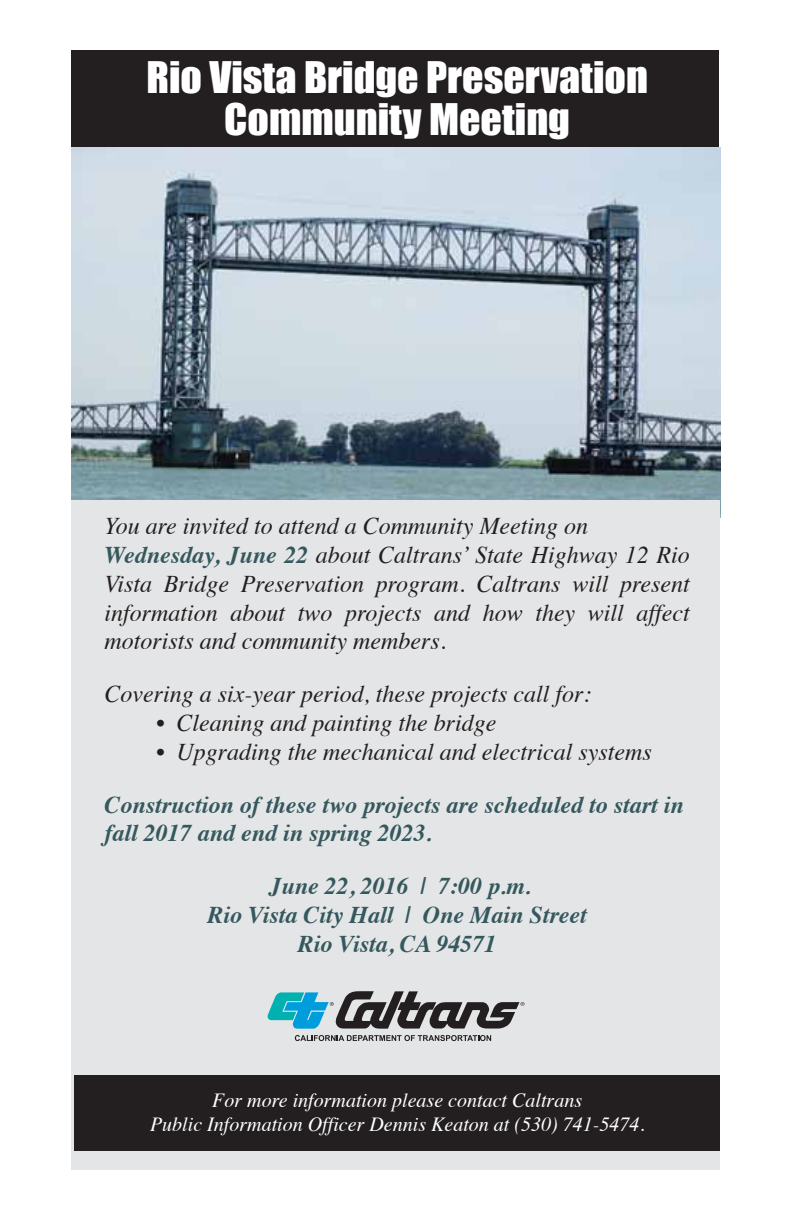
<style>
.page{position:relative;width:792px;height:1224px;background:#fff}
.page>*{position:absolute;margin:0;border:0;box-sizing:border-box;transform-origin:0 0}
.t1{font:40px/42px "Impact";color:#fff;text-align:center;scale:1.05 1}
.t2{font:italic 24px/28.8px "Times";color:#231f20}
.t3{font:italic 700 24px/28.8px "Times";color:#34585d}
.t4{font:italic 20px/24px "Times";color:#fff;text-align:center}
.s1{font-weight:700;color:#34585d}
</style>
<div class="page">
<div style="left:71px;top:50px;width:648px;height:98px;background:#231f20"></div>
<img style="left:72px;top:147px;width:648px;height:353px">
<div style="left:72px;top:500px;width:648px;height:670px;background:#e4e5e6"></div>
<div style="left:74px;top:1075px;width:646px;height:76px;background:#231f20"></div>
<svg style="left:267px;top:991px;width:257px;height:38px"></svg>
<svg style="left:295px;top:1035px;width:196px;height:6px"></svg>
<h1 class="t1" style="left:146px;top:55px;width:479px">Rio Vista Bridge Preservation<br>Community Meeting</h1>
<p class="t2" style="left:105px;top:510px;width:587px">You are invited to attend a Community Meeting on <span class="s1">Wednesday, June 22</span> about Caltrans’ State Highway 12 Rio Vista Bridge Preservation program. Caltrans will present information about two projects and how they will affect motorists and community members.</p>
<p class="t2" style="left:105px;top:678px;width:489px">Covering a six-year period, these projects call for:</p>
<p class="t2" style="left:157px;top:707px;width:342px">• Cleaning and painting the bridge</p>
<p class="t2" style="left:157px;top:736px;width:497px">• Upgrading the mechanical and electrical systems</p>
<p class="t3" style="left:105px;top:788px;width:581px">Construction of these two projects are scheduled to start in fall 2017 and end in spring 2023.</p>
<p class="t3" style="left:208px;top:870px;width:381px;text-align:center">June 22, 2016 | 7:00 p.m.<br>Rio Vista City Hall | One Main Street<br>Rio Vista, CA 94571</p>
<p class="t4" style="left:150px;top:1087px;width:496px">For more information please contact Caltrans<br>Public Information Officer Dennis Keaton at (530) 741-5474.</p>
</div>
